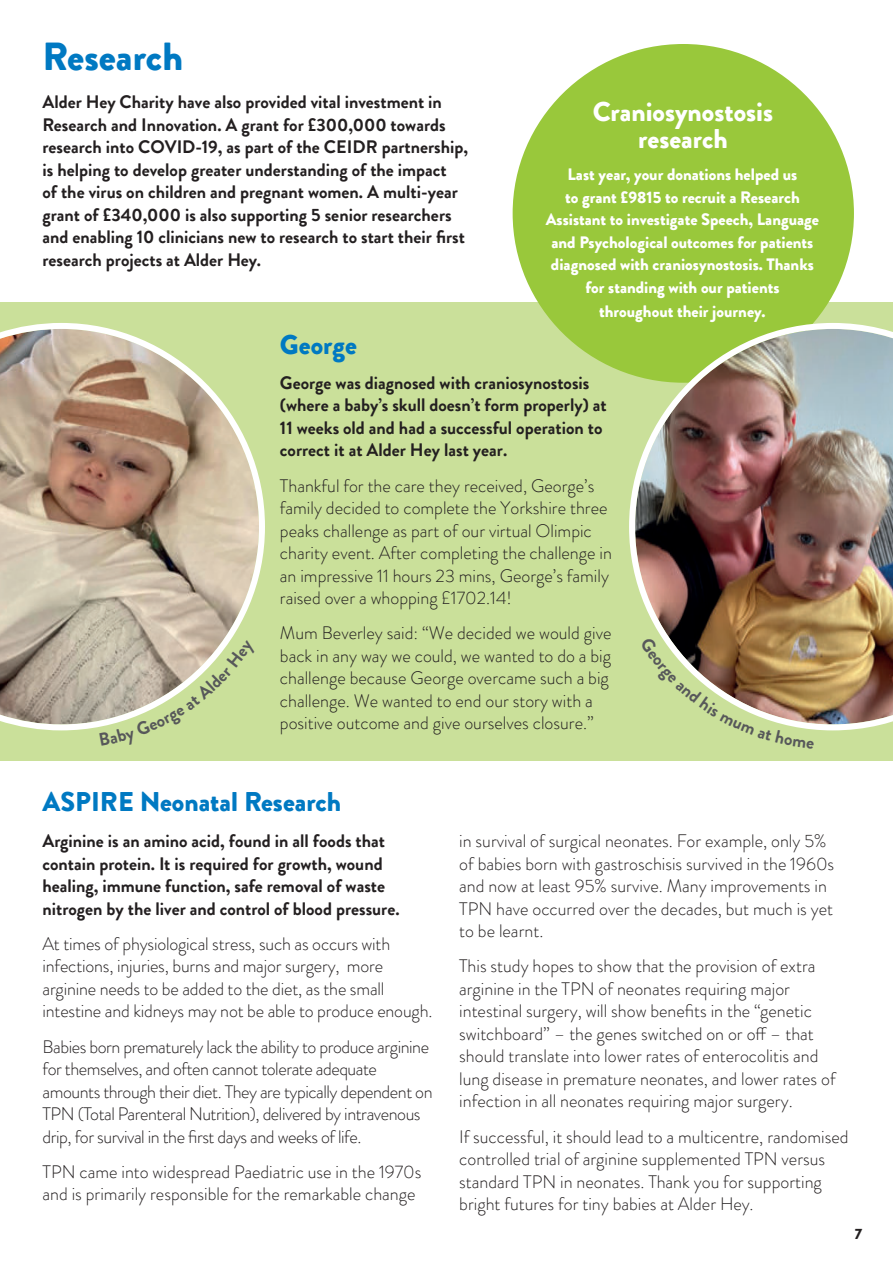
<style>
.page{position:relative;width:893px;height:1263px;background:#fff}
.page>*{position:absolute;margin:0;border:0;box-sizing:border-box;transform-origin:0 0}
.t1{font:900 39px "Brandon Grotesque";color:#0079c2}
.t2{font:900 27px "Brandon Grotesque";color:#0079c2}
.t3{font:900 27px/27px "Brandon Grotesque";color:#fff;text-align:center}
.t4{font:300 18px/22.5px "Brandon Grotesque";color:#231f20}
.t5{font:700 18px/22.5px "Brandon Grotesque";color:#231f20}
.t6{font:300 18px/22.5px "Brandon Grotesque";letter-spacing:-.025em;color:#231f20}
.t7{font:900 16.5px/22.5px "Brandon Grotesque";color:#fff;text-align:center}
.t8{font:900 15px "Brandon Grotesque";color:#231f20}
</style>
<div class="page">
<div style="left:0;top:303px;width:893px;height:458px;background:#cae09a"></div>
<svg style="left:0;top:323px;width:265px;height:407px"></svg>
<div style="left:513px;top:44px;width:341px;height:339px;background:#99c83b;border-radius:50%"></div>
<img style="left:629px;top:323px;width:264px;height:407px">
<svg style="left:100px;top:641px;width:157px;height:89px"></svg>
<svg style="left:640px;top:636px;width:174px;height:94px"></svg>
<h1 class="t1" style="left:43px;top:29px;width:142px">Research</h1>
<p class="t5" style="left:43px;top:91px;width:427px">Alder Hey Charity have also provided vital investment in Research and Innovation. A grant for £300,000 towards research into COVID-19, as part of the CEIDR partnership, is helping to develop greater understanding of the impact<br>of the virus on children and pregnant women. A multi-year grant of £340,000 is also supporting 5 senior researchers and enabling 10 clinicians new to research to start their first research projects at Alder Hey.</p>
<h2 class="t3" style="left:593px;top:99px;width:182px">Craniosynostosis research</h2>
<p class="t7" style="left:546px;top:164px;width:275px">Last year, your donations helped us<br>to grant £9815 to recruit a Research Assistant to investigate Speech, Language and Psychological outcomes for patients diagnosed with craniosynostosis. Thanks for standing with our patients</p>
<p class="t7" style="left:599px;top:300px;width:168px">throughout their journey.</p>
<h2 class="t2" style="left:280px;top:325px;width:79px">George</h2>
<p class="t5" style="left:280px;top:372px;width:328px">George was diagnosed with craniosynostosis (where a baby’s skull doesn’t form properly) at 11 weeks old and had a successful operation to correct it at Alder Hey last year.</p>
<p class="t4" style="left:280px;top:474px;width:333px">Thankful for the care they received, George’s family decided to complete the Yorkshire three peaks challenge as part of our virtual Olimpic charity event. After completing the challenge in an impressive 11 hours 23 mins, George’s family raised over a whopping £1702.14!</p>
<p class="t4" style="left:280px;top:622px;width:333px">Mum Beverley said: “We decided we would give back in any way we could, we wanted to do a big challenge because George overcame such a big challenge. We wanted to end our story with a positive outcome and give ourselves closure.”</p>
<h2 class="t2" style="left:43px;top:783px;width:300px">ASPIRE Neonatal Research</h2>
<p class="t5" style="left:43px;top:830px;width:359px">Arginine is an amino acid, found in all foods that contain protein. It is required for growth, wound healing, immune function, safe removal of waste nitrogen by the liver and control of blood pressure.</p>
<p class="t4" style="left:43px;top:932px;width:391px">At times of physiological stress, such as occurs with infections, injuries, burns and major surgery, more arginine needs to be added to the diet, as the small intestine and kidneys may not be able to produce enough.</p>
<p class="t6" style="left:43px;top:1035px;width:392px">Babies born prematurely lack the ability to produce arginine for themselves, and often cannot tolerate adequate amounts through their diet. They are typically dependent on TPN (Total Parenteral Nutrition), delivered by intravenous drip, for survival in the first days and weeks of life.</p>
<p class="t4" style="left:43px;top:1160px;width:380px">TPN came into widespread Paediatric use in the 1970s and is primarily responsible for the remarkable change</p>
<p class="t4" style="left:459px;top:830px;width:377px">in survival of surgical neonates. For example, only 5% of babies born with gastroschisis survived in the 1960s and now at least 95% survive. Many improvements in TPN have occurred over the decades, but much is yet to be learnt.</p>
<p class="t4" style="left:459px;top:955px;width:378px">This study hopes to show that the provision of extra arginine in the TPN of neonates requiring major intestinal surgery, will show benefits in the “genetic switchboard” – the genes switched on or o – that should translate into lower rates of enterocolitis and lung disease in premature neonates, and lower rates of infection in all neonates requiring major surgery.</p>
<p class="t4" style="left:459px;top:1125px;width:391px">If successful, it should lead to a multicentre, randomised controlled trial of arginine supplemented TPN versus standard TPN in neonates. Thank you for supporting bright futures for tiny babies at Alder Hey.</p>
<p class="t8" style="left:855px;top:1224px;width:9px">7</p>
</div>
